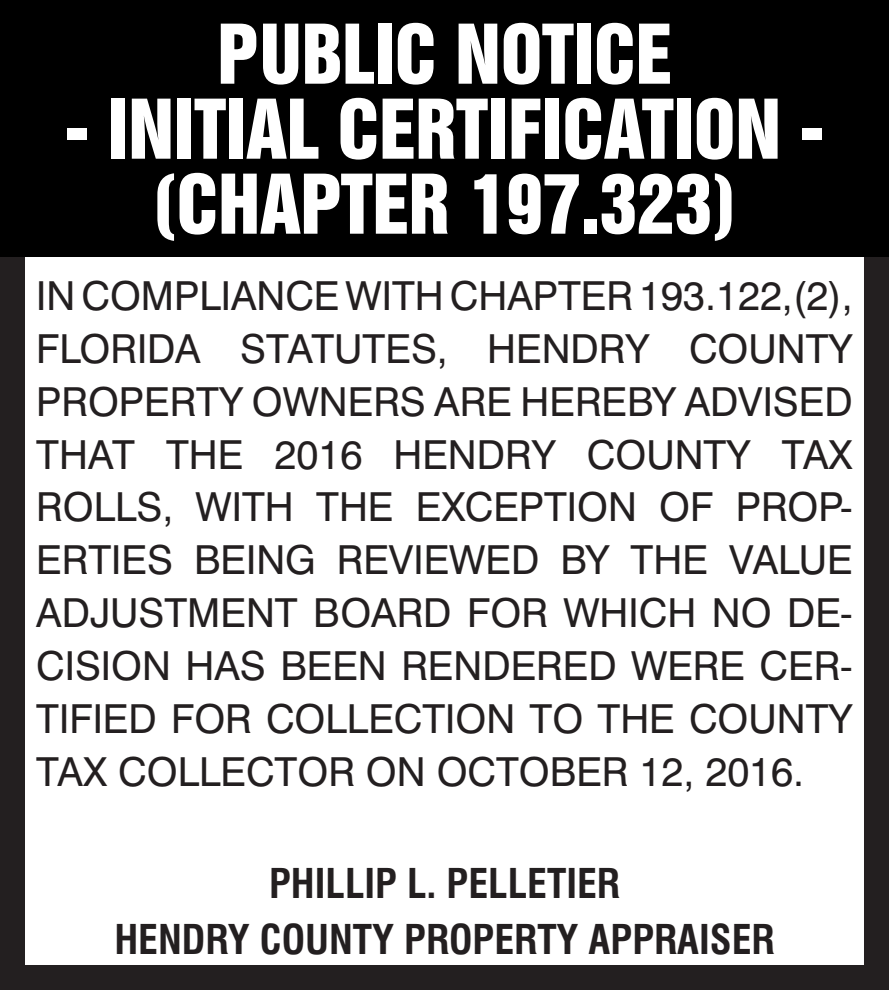
<style>
.page{position:relative;width:889px;height:990px;background:#fff}
.page>*{position:absolute;margin:0;border:0;box-sizing:border-box;transform-origin:0 0}
.t1{font:75px/75px "Swiss 921 BT Regular A";color:#fff;text-align:center}
.t2{font:40px/53px "Swiss 721 BT";color:#231f20;text-align:justify}
.t3{font:700 condensed 40px/56px "Swiss 721 BT";color:#231f20;text-align:center}
</style>
<div class="page">
<div style="left:0;top:0;width:889px;height:990px;border:25px solid #231f20"></div>
<div style="left:0;top:0;width:889px;height:257px;background:#000"></div>
<h1 class="t1" style="left:217px;top:16px;width:456px">PUBLIC NOTICE</h1>
<h1 class="t1" style="left:65px;top:91px;width:761px">- INITIAL CERTIFICATION - (CHAPTER 197.323)</h1>
<p class="t2" style="left:36px;top:269px;width:818px">IN COMPLIANCE WITH CHAPTER 193.122,(2), FLORIDA STATUTES, HENDRY COUNTY PROPERTY OWNERS ARE HEREBY ADVISED THAT THE 2016 HENDRY COUNTY TAX ROLLS, WITH THE EXCEPTION OF PROP-ERTIES BEING REVIEWED BY THE VALUE ADJUSTMENT BOARD FOR WHICH NO DE-CISION HAS BEEN RENDERED WERE CER-TIFIED FOR COLLECTION TO THE COUNTY TAX COLLECTOR ON OCTOBER 12, 2016.</p>
<p class="t3" style="left:114px;top:855px;width:662px">PHILLIP L. PELLETIER<br>HENDRY COUNTY PROPERTY APPRAISER</p>
</div>
